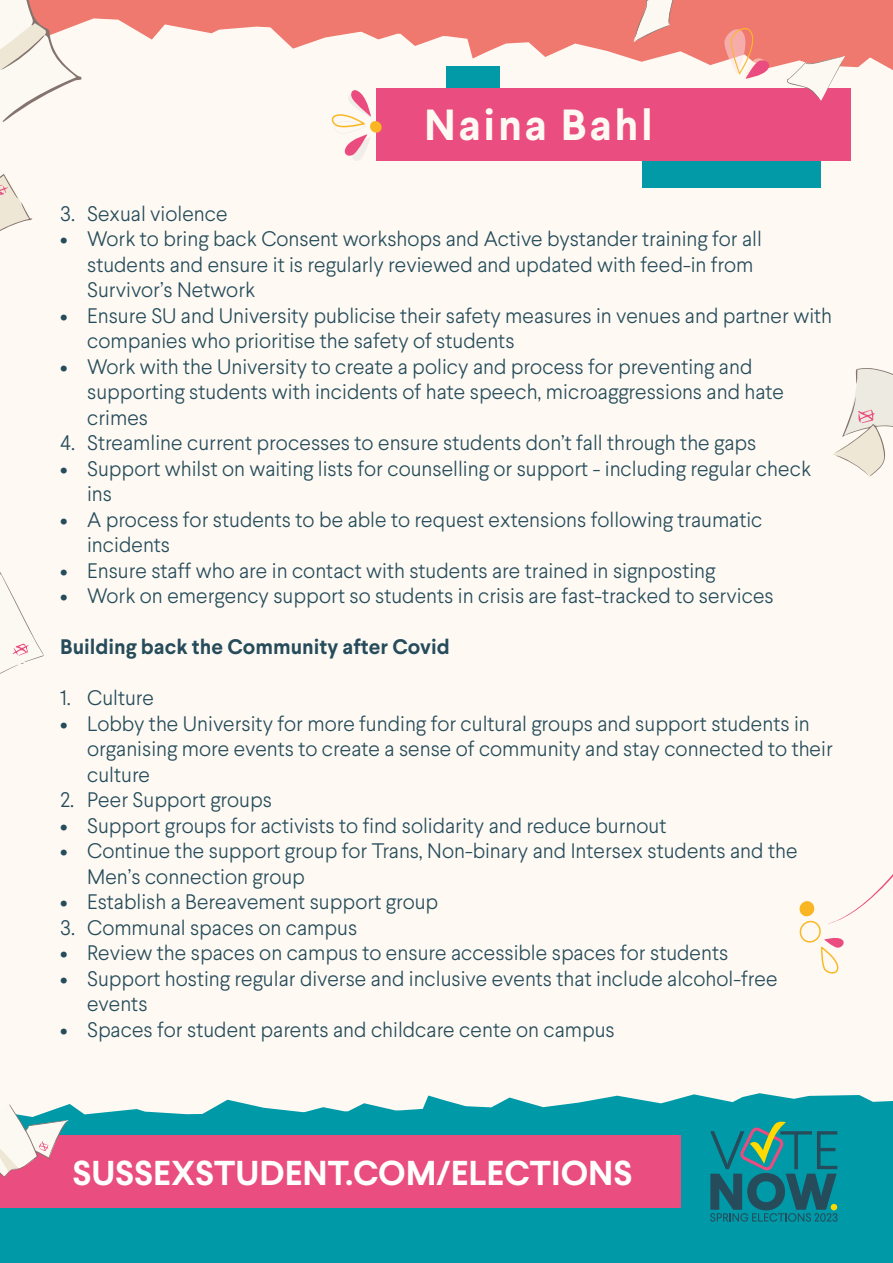
<style>
.page{position:relative;width:893px;height:1263px;background:#fefaf3}
.page>*{position:absolute;margin:0;border:0;box-sizing:border-box;transform-origin:0 0}
.t1{font:700 43.5px "Larsseit";letter-spacing:.06em;color:#fefaf3}
.t2{font:700 34.5px "Larsseit";color:#fff}
.t3{font:300 21px/25.5px "Larsseit";color:#264c5b}
.t4{font:700 21px "Larsseit";color:#264c5b}
</style>
<div class="page">
<div style="left:642px;top:133px;width:179px;height:55px;background:#039aa8"></div>
<div style="left:446px;top:66px;width:54px;height:35px;background:#039aa8"></div>
<div style="left:376px;top:88px;width:474px;height:72px;background:#ea4d7f"></div>
<svg style="left:0;top:1093px;width:893px;height:170px;background:#1ba3b0"></svg>
<div style="left:0;top:1135px;width:680px;height:73px;background:#ea4d7f"></div>
<svg style="left:710px;top:1122px;width:127px;height:100px;background:#19808a"></svg>
<svg style="left:332px;top:90px;width:50px;height:71px"></svg>
<svg style="left:81px;top:0;width:812px;height:70px;fill:#ef786f"></svg>
<svg style="left:832px;top:368px;width:61px;height:109px"></svg>
<svg style="left:634px;top:0;width:44px;height:42px"></svg>
<svg style="left:787px;top:56px;width:58px;height:45px"></svg>
<svg style="left:0;top:572px;width:44px;height:102px"></svg>
<svg style="left:0;top:1102px;width:69px;height:75px"></svg>
<svg style="left:0;top:0;width:81px;height:122px"></svg>
<svg style="left:799px;top:874px;width:94px;height:100px"></svg>
<svg style="left:0;top:174px;width:33px;height:57px"></svg>
<svg style="left:723px;top:25px;width:50px;height:54px"></svg>
<h1 class="t1" style="left:424px;top:97px;width:230px">Naina Bahl</h1>
<p class="t3" style="left:60px;top:200px;width:169px">3. Sexual violence</p>
<p class="t3" style="left:87px;top:226px;width:676px;text-indent:-27px">• Work to bring back Consent workshops and Active bystander training for all students and ensure it is regularly reviewed and updated with feed-in from<br>Survivor’s Network</p>
<p class="t3" style="left:87px;top:302px;width:746px;text-indent:-27px">• Ensure SU and University publicise their safety measures in venues and partner with companies who prioritise the safety of students</p>
<p class="t3" style="left:87px;top:353px;width:698px;text-indent:-27px">• Work with the University to create a policy and process for preventing and supporting students with incidents of hate speech, microaggressions and hate crimes</p>
<p class="t3" style="left:60px;top:430px;width:698px">4. Streamline current processes to ensure students don’t fall through the gaps</p>
<p class="t3" style="left:87px;top:455px;width:726px;text-indent:-27px">• Support whilst on waiting lists for counselling or support - including regular check ins</p>
<p class="t3" style="left:87px;top:506px;width:677px;text-indent:-27px">• A process for students to be able to request extensions following traumatic incidents</p>
<p class="t3" style="left:60px;top:557px;width:657px">• Ensure staff who are in contact with students are trained in signposting</p>
<p class="t3" style="left:60px;top:583px;width:715px">• Work on emergency support so students in crisis are fast-tracked to services</p>
<p class="t4" style="left:60px;top:633px;width:391px">Building back the Community after Covid</p>
<p class="t3" style="left:60px;top:685px;width:95px">1. Culture</p>
<p class="t3" style="left:87px;top:710px;width:747px;text-indent:-27px">• Lobby the University for more funding for cultural groups and support students in organising more events to create a sense of community and stay connected to their culture</p>
<p class="t3" style="left:60px;top:787px;width:213px">2. Peer Support groups</p>
<p class="t3" style="left:60px;top:812px;width:608px">• Support groups for activists to find solidarity and reduce burnout</p>
<p class="t3" style="left:87px;top:838px;width:712px;text-indent:-27px">• Continue the support group for Trans, Non-binary and Intersex students and the<br>Men’s connection group</p>
<p class="t3" style="left:60px;top:889px;width:380px">• Establish a Bereavement support group</p>
<p class="t3" style="left:60px;top:914px;width:299px">3. Communal spaces on campus</p>
<p class="t3" style="left:60px;top:940px;width:670px">• Review the spaces on campus to ensure accessible spaces for students</p>
<p class="t3" style="left:87px;top:965px;width:692px;text-indent:-27px">• Support hosting regular diverse and inclusive events that include alcohol-free events</p>
<p class="t3" style="left:60px;top:1016px;width:556px">• Spaces for student parents and childcare cente on campus</p>
<h2 class="t2" style="left:72px;top:1150px;width:561px">SUSSEXSTUDENT.COM/ELECTIONS</h2>
</div>
